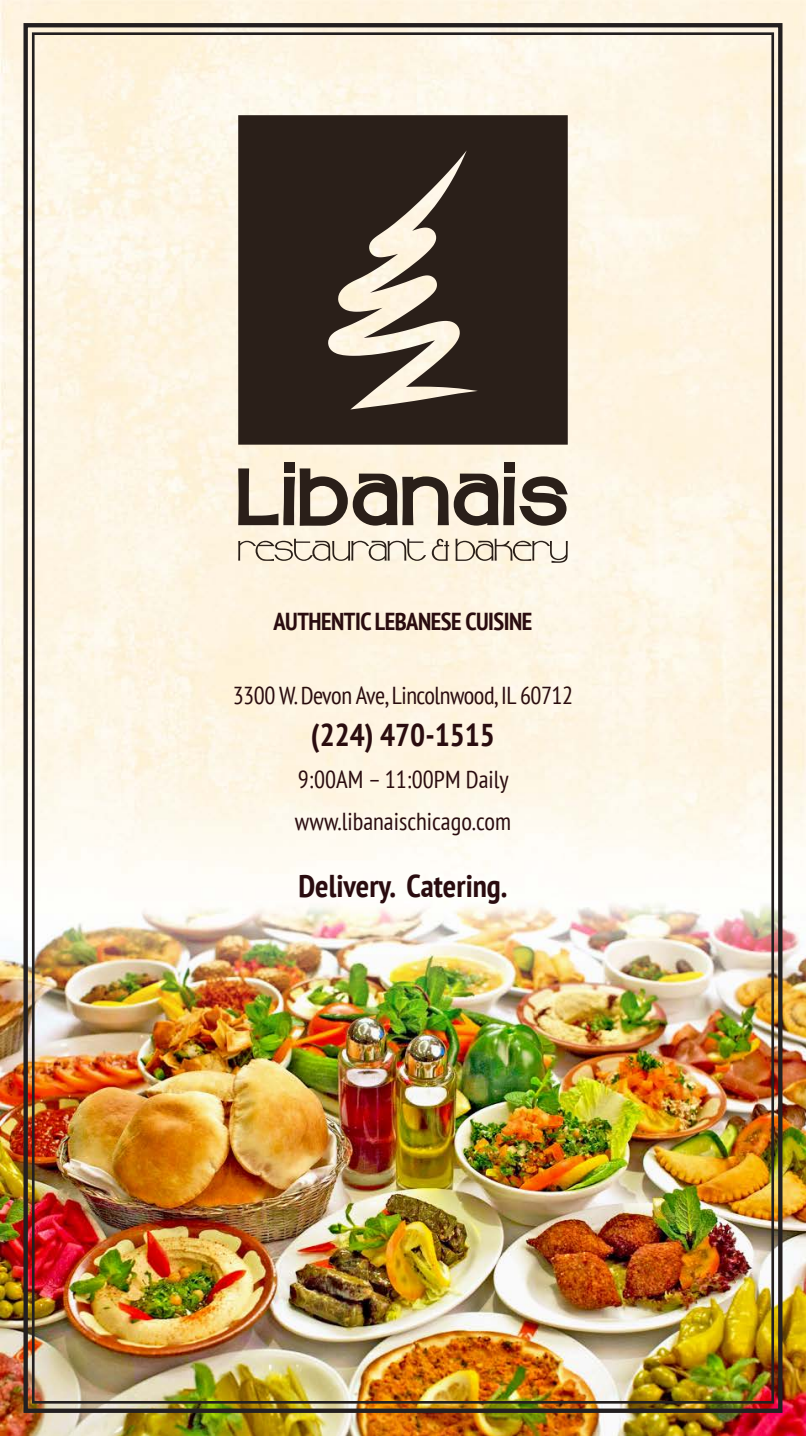
<style>
.page{position:relative;width:806px;height:1436px;background:#fff}
.page>*{position:absolute;margin:0;border:0;box-sizing:border-box;transform-origin:0 0}
.t1{font:700 condensed 31.5px "PT Sans";color:#2a0c0f}
.t2{font:condensed 24.5px "PT Sans";color:#2a0c0f}
.t3{font:condensed 24.5px "PT Sans";letter-spacing:-.02em;color:#2a0c0f}
.t4{font:700 condensed 24.5px "PT Sans";letter-spacing:-.02em;color:#2a0c0f}
</style>
<div class="page">
<img style="left:0;top:0;width:806px;height:1436px">
<svg style="left:238px;top:115px;width:329px;height:330px;background:#41372f"></svg>
<div style="left:284px;top:462px;width:11px;height:10px;background:#2a1f19"></div>
<div style="left:504px;top:462px;width:11px;height:10px;background:#2a1f19"></div>
<svg style="left:238px;top:468px;width:329px;height:58px;background:#998f82"></svg>
<svg style="left:238px;top:539px;width:188px;height:22px;background:#d1c7b6"></svg>
<svg style="left:432px;top:539px;width:17px;height:22px"></svg>
<svg style="left:455px;top:539px;width:112px;height:24px;background:#d1c7b8"></svg>
<div style="left:23px;top:23px;width:759px;height:1390px;border:4px solid #231f20"></div>
<p class="t4" style="left:273px;top:605px;width:260px">AUTHENTIC LEBANESE CUISINE</p>
<p class="t3" style="left:233px;top:679px;width:342px">3300 W. Devon Ave, Lincolnwood, IL 60712</p>
<p class="t1" style="left:311px;top:714px;width:185px">(224) 470-1515</p>
<p class="t2" style="left:298px;top:763px;width:212px">9:00AM – 11:00PM Daily</p>
<p class="t2" style="left:295px;top:805px;width:218px">www.libanaischicago.com</p>
<p class="t1" style="left:298px;top:865px;width:211px">Delivery. Catering.</p>
</div>
